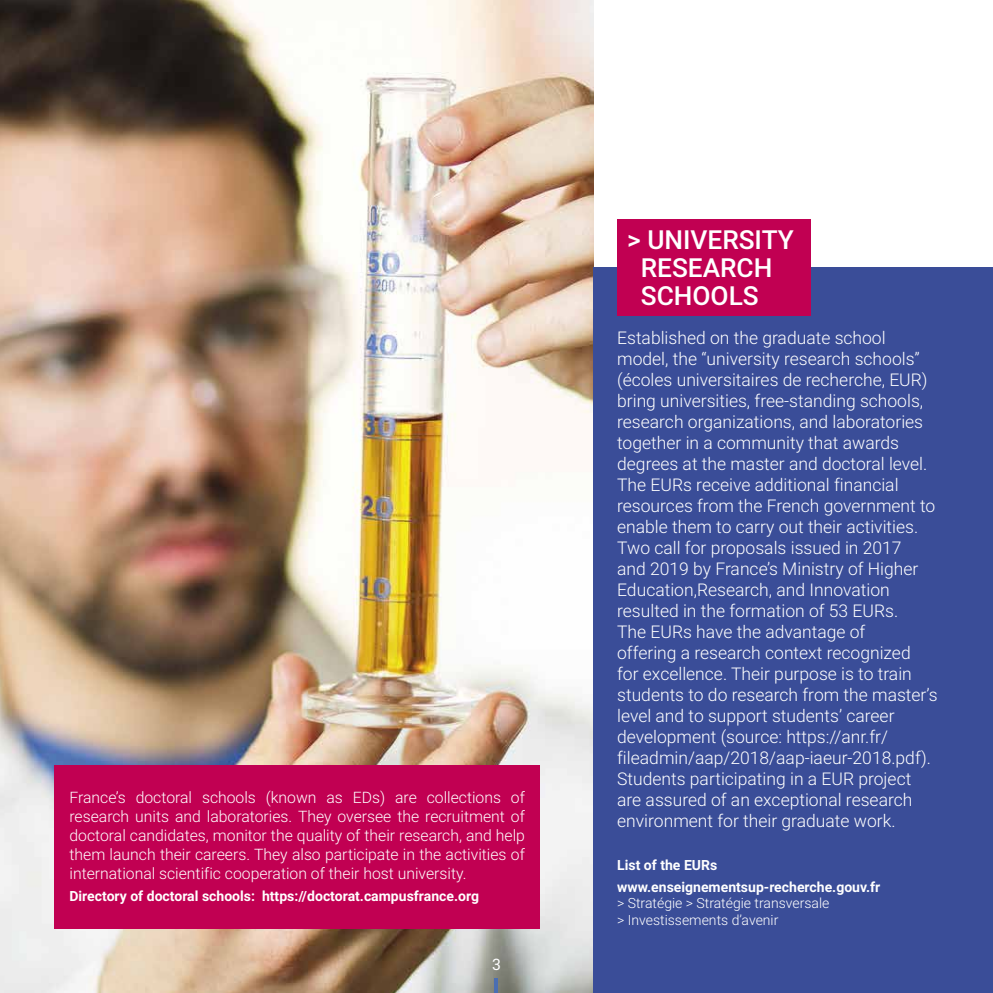
<style>
.page{position:relative;width:993px;height:993px;background:#fff}
.page>*{position:absolute;margin:0;border:0;box-sizing:border-box;transform-origin:0 0}
.t1{font:500 26.25px/28px "Roboto";color:#fff}
.t2{font:300 17.5px/21px "Roboto";color:#fff}
.t3{font:300 15.75px/18.9px "Roboto";color:#fff;text-align:justify}
.t4{font:15.75px "Roboto";color:#fff}
.t5{font:700 14px/21.7px "Roboto";color:#fff}
.t6{font:300 14px/16.8px "Roboto";color:#fff}
</style>
<div class="page">
<img style="left:0;top:0;width:593px;height:992px">
<hr style="left:494px;top:977px;width:4px;height:15px;background:#4a6eb2">
<div style="left:593px;top:268px;width:399px;height:724px;background:#3a4d98"></div>
<div style="left:617px;top:219px;width:193px;height:97px;background:#c10052"></div>
<div style="left:55px;top:764px;width:484px;height:164px;background:#c10052"></div>
<p class="t3" style="left:69px;top:787px;width:457px">France’s doctoral schools (known as EDs) are collections of research units and laboratories. They oversee the recruitment of doctoral candidates, monitor the quality of their research, and help them launch their careers. They also participate in the activities of international scientific cooperation of their host university.</p>
<p class="t5" style="left:69px;top:884px;width:411px">Directory of doctoral schools: https://doctorat.campusfrance.org</p>
<p class="t4" style="left:492px;top:953px;width:10px">3</p>
<h1 class="t1" style="left:640px;top:225px;width:154px;text-indent:-14px">&gt; UNIVERSITY<br>RESEARCH<br>SCHOOLS</h1>
<p class="t2" style="left:617px;top:326px;width:322px">Established on the graduate school model, the “university research schools” (écoles universitaires de recherche, EUR) bring universities, free-standing schools, research organizations, and laboratories together in a community that awards degrees at the master and doctoral level.<br>The EURs receive additional financial resources from the French government to enable them to carry out their activities.<br>Two call for proposals issued in 2017<br>and 2019 by France’s Ministry of Higher Education,Research, and Innovation resulted in the formation of 53 EURs.<br>The EURs have the advantage of<br>offering a research context recognized<br>for excellence. Their purpose is to train students to do research from the master’s level and to support students’ career development (source: https://anr.fr/ fileadmin/aap/2018/aap-iaeur-2018.pdf).<br>Students participating in a EUR project are assured of an exceptional research environment for their graduate work.</p>
<p class="t5" style="left:617px;top:853px;width:264px">List of the EURs www.enseignementsup-recherche.gouv.fr</p>
<p class="t6" style="left:617px;top:894px;width:214px">&gt; Stratégie &gt; Stratégie transversale &gt; Investissements d’avenir</p>
</div>
